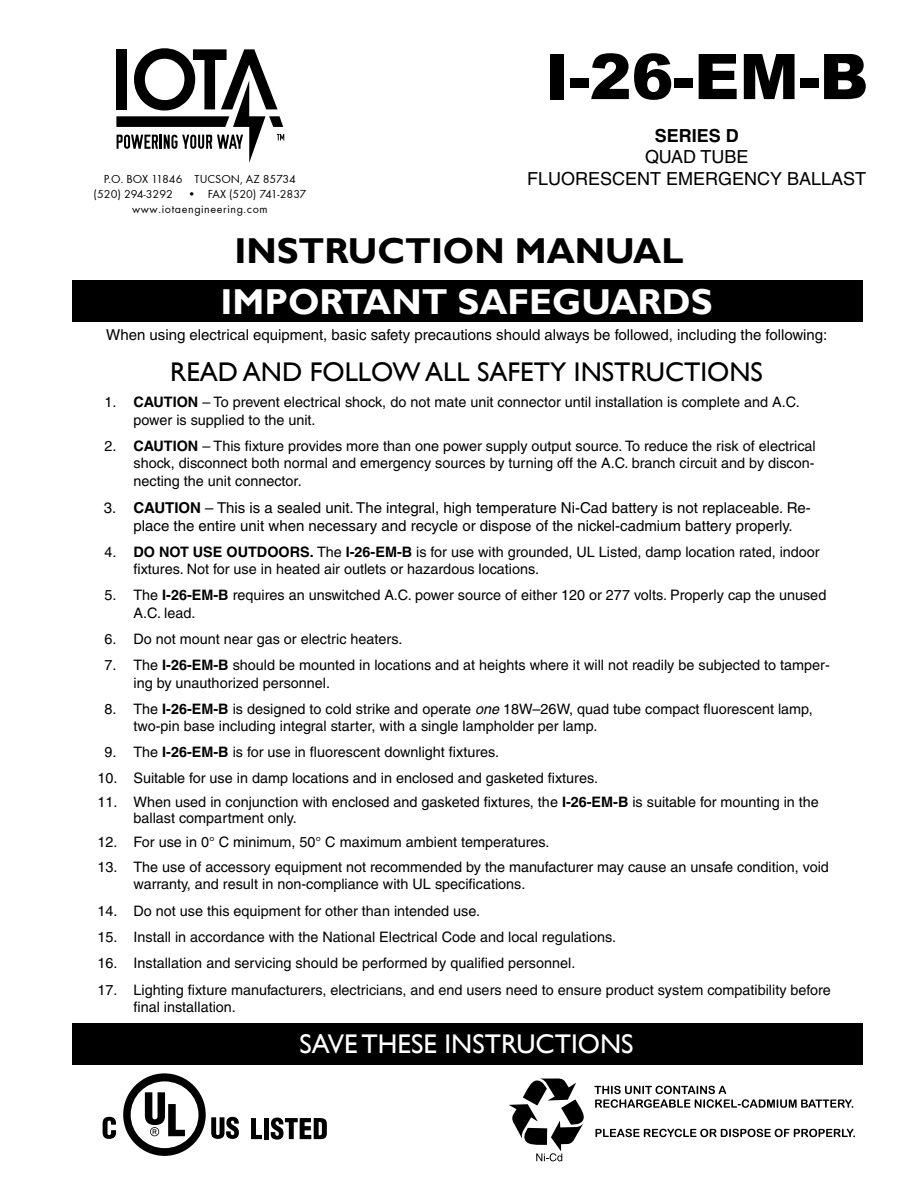
<style>
.page{position:relative;width:918px;height:1188px;background:#fff}
.page>*{position:absolute;margin:0;border:0;box-sizing:border-box;transform-origin:0 0}
.t1{font:900 63px "Arial";color:#000}
.t2{font:700 36px "Gill Sans";color:#fff}
.t3{font:700 36px "Gill Sans";color:#000}
.t4{font:27px "Gill Sans";color:#000}
.t5{font:27px "Gill Sans";color:#fff}
.t6{font:18px "Helvetica";color:#000}
.t7{font:700 18px "Helvetica";color:#000}
.t8{font:15px/18px "Helvetica";color:#000}
.t9{font:14.4px/17.2px "Helvetica";color:#000}
.t10{font:12px/15px "Futura";letter-spacing:.05em;color:#000;text-align:center}
.t11{font:12px "Futura";color:#000}
.s1{font-weight:700}
.s2{font-style:italic}
</style>
<div class="page">
<div style="left:73px;top:1023px;width:790px;height:42px;background:#000"></div>
<div style="left:73px;top:280px;width:790px;height:42px;background:#000"></div>
<svg style="left:251px;top:1118px;width:11px;height:21px"></svg>
<div style="left:264px;top:1118px;width:5px;height:21px;background:#000"></div>
<svg style="left:271px;top:1118px;width:56px;height:22px"></svg>
<svg style="left:103px;top:1117px;width:13px;height:22px"></svg>
<svg style="left:123px;top:1073px;width:116px;height:83px"></svg>
<svg style="left:509px;top:1078px;width:75px;height:83px"></svg>
<svg style="left:594px;top:1086px;width:259px;height:22px"></svg>
<svg style="left:595px;top:1129px;width:260px;height:8px"></svg>
<svg style="left:116px;top:48px;width:168px;height:115px"></svg>
<h1 class="t1" style="left:544px;top:31px;width:325px">I-26-EM-B</h1>
<p class="t7" style="left:655px;top:124px;width:86px">SERIES D</p>
<p class="t6" style="left:645px;top:147px;width:105px">QUAD TUBE</p>
<p class="t11" style="left:104px;top:172px;width:193px">P.O. BOX 11846 TUCSON, AZ 85734</p>
<p class="t6" style="left:527px;top:168px;width:341px">FLUORESCENT EMERGENCY BALLAST</p>
<p class="t10" style="left:94px;top:186px;width:214px">(520) 294-3292 • FAX (520) 741-2837 www.iotaengineering.com</p>
<h2 class="t3" style="left:234px;top:229px;width:451px">INSTRUCTION MANUAL</h2>
<h2 class="t2" style="left:221px;top:280px;width:493px">IMPORTANT SAFEGUARDS</h2>
<p class="t8" style="left:106px;top:325px;width:723px">When using electrical equipment, basic safety precautions should always be followed, including the following:</p>
<h3 class="t4" style="left:170px;top:356px;width:594px">READ AND FOLLOW ALL SAFETY INSTRUCTIONS</h3>
<p class="t9" style="left:134px;top:394px;width:668px;text-indent:-29px">1. <span class="s1">CAUTION</span> – To prevent electrical shock, do not mate unit connector until installation is complete and A.C. power is supplied to the unit.</p>
<p class="t9" style="left:134px;top:437px;width:684px;text-align:justify;text-indent:-29px">2. <span class="s1">CAUTION</span> – This fixture provides more than one power supply output source. To reduce the risk of electrical shock, disconnect both normal and emergency sources by turning off the A.C. branch circuit and by discon&shy;necting the unit connector.</p>
<p class="t8" style="left:134px;top:498px;width:679px;text-indent:-30px">3. <span class="s1">CAUTION</span> – This is a sealed unit. The integral, high temperature Ni-Cad battery is not replaceable. Re&shy;place the entire unit when necessary and recycle or dispose of the nickel-cadmium battery properly.</p>
<p class="t9" style="left:134px;top:543px;width:688px;text-indent:-29px">4. <span class="s1">DO NOT USE OUTDOORS.</span> The <span class="s1">I-26-EM-B</span> is for use with grounded, UL Listed, damp location rated, indoor fixtures. Not for use in heated air outlets or hazardous locations.</p>
<p class="t9" style="left:134px;top:587px;width:694px;text-indent:-29px">5. The <span class="s1">I-26-EM-B</span> requires an unswitched A.C. power source of either 120 or 277 volts. Properly cap the unused<br>A.C. lead.</p>
<p class="t9" style="left:104px;top:630px;width:300px">6. Do not mount near gas or electric heaters.</p>
<p class="t9" style="left:134px;top:657px;width:698px;text-indent:-29px">7. The <span class="s1">I-26-EM-B</span> should be mounted in locations and at heights where it will not readily be subjected to tamper&shy;ing by unauthorized personnel.</p>
<p class="t9" style="left:134px;top:700px;width:681px;text-indent:-29px">8. The <span class="s1">I-26-EM-B</span> is designed to cold strike and operate <span class="s2">one</span> 18W–26W, quad tube compact fluorescent lamp, two-pin base including integral starter, with a single lampholder per lamp.</p>
<p class="t9" style="left:104px;top:744px;width:396px">9. The <span class="s1">I-26-EM-B</span> is for use in fluorescent downlight fixtures.</p>
<p class="t9" style="left:97px;top:769px;width:502px">10. Suitable for use in damp locations and in enclosed and gasketed fixtures.</p>
<p class="t9" style="left:134px;top:794px;width:687px;line-height:16.5px;text-indent:-36px">11. When used in conjunction with enclosed and gasketed fixtures, the <span class="s1">I-26-EM-B</span> is suitable for mounting in the ballast compartment only.</p>
<p class="t9" style="left:98px;top:834px;width:454px">12. For use in 0° C minimum, 50° C maximum ambient temperatures.</p>
<p class="t9" style="left:134px;top:858px;width:697px;text-indent:-36px">13. The use of accessory equipment not recommended by the manufacturer may cause an unsafe condition, void warranty, and result in non-compliance with UL specifications.</p>
<p class="t9" style="left:98px;top:902px;width:384px">14. Do not use this equipment for other than intended use.</p>
<p class="t9" style="left:98px;top:928px;width:520px">15. Install in accordance with the National Electrical Code and local regulations.</p>
<p class="t9" style="left:98px;top:955px;width:479px">16. Installation and servicing should be performed by qualified personnel.</p>
<p class="t9" style="left:134px;top:981px;width:699px;text-indent:-36px">17. Lighting fixture manufacturers, electricians, and end users need to ensure product system compatibility before final installation.</p>
<h3 class="t5" style="left:300px;top:1028px;width:335px">SAVE THESE INSTRUCTIONS</h3>
</div>
